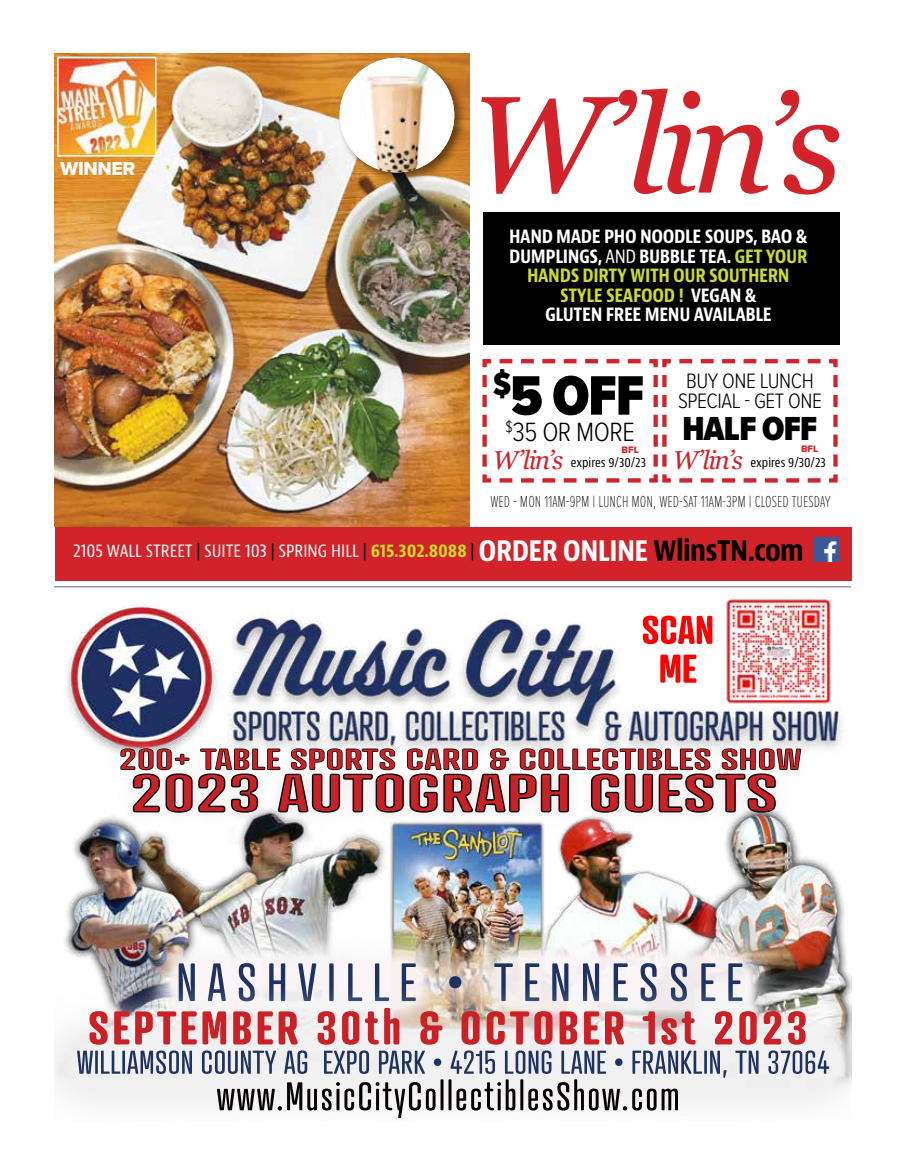
<style>
.page{position:relative;width:905px;height:1175px;background:#fff}
.page>*{position:absolute;margin:0;border:0;box-sizing:border-box;transform-origin:0 0}
.t1{font:italic 137.7px "Georgia";color:#d2232a}
.t2{font:900 57.6px "Proxima Nova Cond";color:#000}
.t3{font:900 34.5px "Proxima Nova Cond";letter-spacing:-.02em;color:#000}
.t4{font:300 27.3px "Proxima Nova Cond";letter-spacing:-.02em;color:#000}
.t5{font:300 21.6px/20.1px "Proxima Nova Cond";letter-spacing:-.02em;color:#000;text-align:center}
.t6{font:700 condensed 19.5px/19.5px "Bernino Sans";letter-spacing:-.02em;color:#fff;text-align:center}
.t7{font:19.5px "Proxima Nova Extrabld";letter-spacing:-.02em;color:#fff}
.t8{font:condensed 18px "Bernino Sans";color:#fff}
.t9{font:100 16.5px "Proxima Nova Ex Cn";color:#000}
.t10{font:condensed 12.9px "Bernino Sans";color:#000}
.t11{font:9.75px "Proxima Nova Extrabld";color:#d2232a}
.s1{font-weight:400}
.s2{color:#cbdb2a}
.s3{font-family:"Georgia";font-style:italic;font-stretch:normal;font-size:25.95px;color:#d2232a}
.s4{color:#000}
.s5{font-weight:700;color:#cbdb2a}
.s6{font-weight:700;font-size:30px}
.s7{font-weight:700;font-size:30px;color:#000}
</style>
<div class="page">
<hr style="left:54px;top:586px;width:796px;height:1px;background:#939598">
<img style="left:55px;top:54px;width:414px;height:473px">
<div style="left:337px;top:55px;width:130px;height:130px;background:#000;opacity:.5"></div>
<img style="left:339px;top:58px;width:115px;height:114px;border-radius:57px">
<div style="left:55px;top:527px;width:796px;height:53px;background:#d2232a"></div>
<svg style="left:482px;top:359px;width:356px;height:124px"></svg>
<div style="left:483px;top:212px;width:356px;height:133px;background:#000"></div>
<img style="left:814px;top:537px;width:25px;height:24px">
<img style="left:56px;top:56px;width:101px;height:101px">
<img style="left:55px;top:594px;width:796px;height:525px">
<img style="left:592px;top:775px;width:182px;height:36px">
<img style="left:603px;top:749px;width:170px;height:20px">
<p class="t7" style="left:60px;top:154px;width:77px">WINNER</p>
<h1 class="t1" style="left:469px;top:45px;width:374px">W’lin’s</h1>
<p class="t6" style="left:509px;top:227px;width:300px">HAND MADE PHO NOODLE SOUPS, BAO &amp;<br>DUMPLINGS, <span class="s1">AND</span> BUBBLE TEA. <span class="s2">GET YOUR<br>HANDS DIRTY WITH OUR SOUTHERN<br>STYLE SEAFOOD !</span> VEGAN &amp;<br>GLUTEN FREE MENU AVAILABLE</p>
<h2 class="t2" style="left:493px;top:353px;width:153px"><sup>$</sup>5 OFF</h2>
<h3 class="t4" style="left:505px;top:412px;width:131px"><sup>$</sup>35 OR MORE</h3>
<p class="t10" style="left:493px;top:454px;width:155px"><span class="s3">W’lin’s</span> expires 9/30/23</p>
<p class="t5" style="left:678px;top:369px;width:145px">BUY ONE LUNCH<br>SPECIAL - GET ONE</p>
<h3 class="t3" style="left:682px;top:403px;width:136px">HALF OFF</h3>
<p class="t11" style="left:621px;top:442px;width:19px">BFL</p>
<p class="t11" style="left:801px;top:441px;width:19px">BFL</p>
<p class="t10" style="left:672px;top:454px;width:155px"><span class="s3">W’lin’s</span> expires 9/30/23</p>
<p class="t9" style="left:490px;top:489px;width:341px">WED - MON 11AM-9PM | LUNCH MON, WED-SAT 11AM-3PM | CLOSED TUESDAY</p>
<p class="t8" style="left:73px;top:539px;width:732px">2105 WALL STREET <span class="s4">|</span> SUITE 103 <span class="s4">|</span> SPRING HILL <span class="s4">|</span> <span class="s5">615.302.8088</span> <span class="s4">|</span> <span class="s6">ORDER ONLINE</span> <span class="s7">WlinsTN.com</span></p>
</div>
